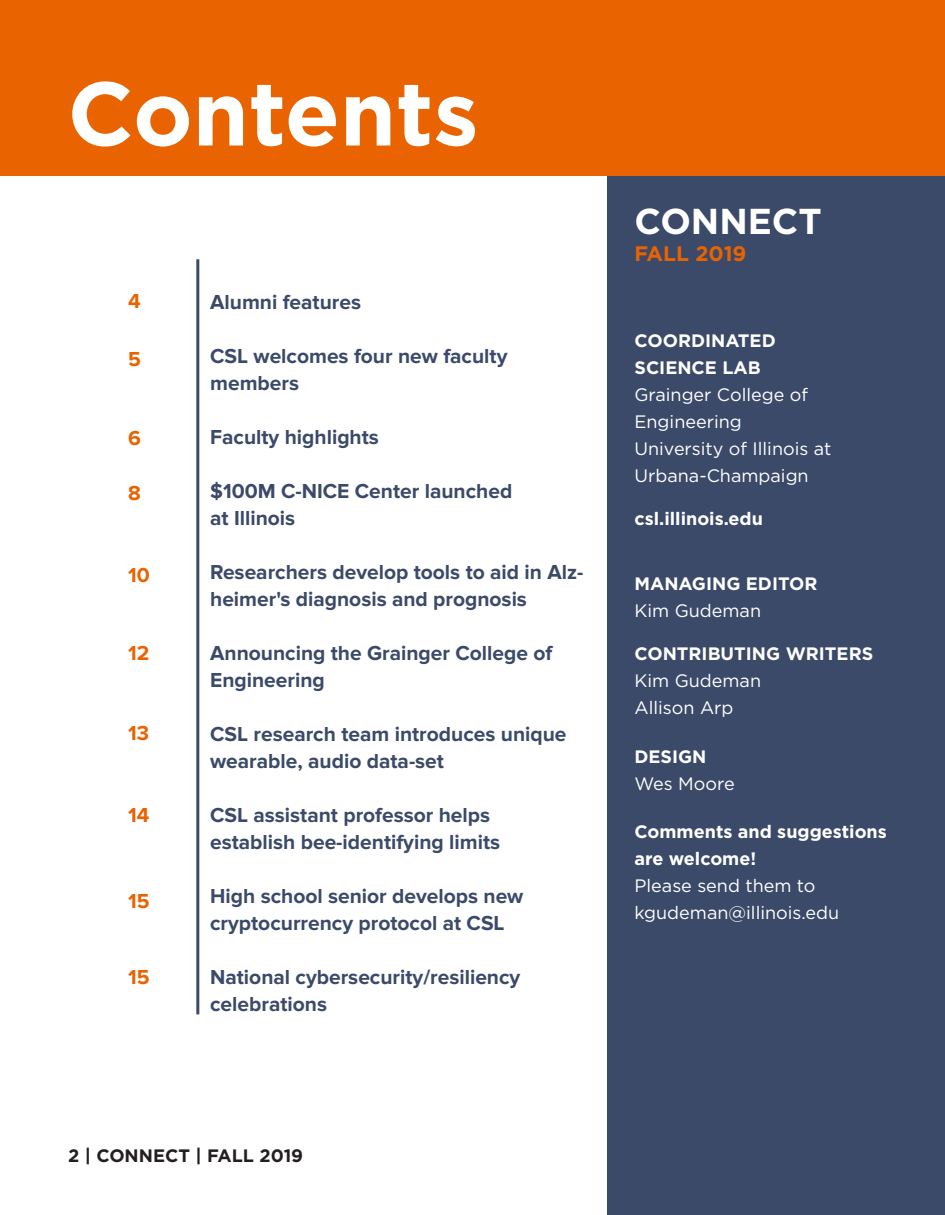
<style>
.page{position:relative;width:945px;height:1215px;background:#fff}
.page>*{position:absolute;margin:0;border:0;box-sizing:border-box;transform-origin:0 0}
.t1{font:700 90px "Gotham";color:#fff}
.t2{font:700 36px "Gotham";color:#fff}
.t3{font:700 21px/27px "Proxima Nova";color:#3b4a69}
.t4{font:700 21px "Proxima Nova";color:#e96300}
.t5{font:700 21px "Gotham";color:#e96300}
.t6{font:18px "Gotham";color:#fff}
.t7{font:700 18px "Gotham";color:#fff}
.t8{font:700 18px "Gotham";color:#231f20}
</style>
<div class="page">
<div style="left:608px;top:170px;width:337px;height:1045px;background:#3b4a69"></div>
<div style="left:0;top:0;width:945px;height:175px;background:#e96300"></div>
<hr style="left:196px;top:259px;width:3px;height:755px;background:#3b4a69">
<p class="t1" style="left:68px;top:54px;width:413px">Contents</p>
<p class="t4" style="left:128px;top:289px;width:14px">4</p>
<p class="t4" style="left:128px;top:347px;width:14px">5</p>
<p class="t4" style="left:128px;top:426px;width:14px">6</p>
<p class="t4" style="left:128px;top:481px;width:14px">8</p>
<p class="t4" style="left:128px;top:563px;width:23px">10</p>
<p class="t4" style="left:128px;top:641px;width:23px">12</p>
<p class="t4" style="left:128px;top:721px;width:22px">13</p>
<p class="t4" style="left:128px;top:803px;width:23px">14</p>
<p class="t4" style="left:128px;top:889px;width:23px">15</p>
<p class="t4" style="left:128px;top:965px;width:23px">15</p>
<p class="t3" style="left:210px;top:289px;width:152px">Alumni features</p>
<p class="t3" style="left:210px;top:343px;width:299px">CSL welcomes four new faculty</p>
<p class="t3" style="left:210px;top:370px;width:90px">members</p>
<p class="t3" style="left:210px;top:424px;width:170px">Faculty highlights</p>
<p class="t3" style="left:210px;top:478px;width:304px">$100M C-NICE Center launched</p>
<p class="t3" style="left:210px;top:505px;width:87px">at Illinois</p>
<p class="t3" style="left:210px;top:559px;width:375px">Researchers develop tools to aid in Alz&shy;heimer's diagnosis and prognosis</p>
<p class="t3" style="left:210px;top:640px;width:344px">Announcing the Grainger College of</p>
<p class="t3" style="left:210px;top:667px;width:116px">Engineering</p>
<p class="t3" style="left:210px;top:721px;width:358px">CSL research team introduces unique wearable, audio data-set</p>
<p class="t3" style="left:210px;top:802px;width:282px">CSL assistant professor helps</p>
<p class="t3" style="left:210px;top:829px;width:291px">establish bee-identifying limits</p>
<p class="t3" style="left:210px;top:883px;width:315px">High school senior develops new</p>
<p class="t3" style="left:210px;top:910px;width:296px">cryptocurrency protocol at CSL</p>
<p class="t3" style="left:210px;top:964px;width:312px">National cybersecurity/resiliency</p>
<p class="t3" style="left:210px;top:991px;width:118px">celebrations</p>
<p class="t2" style="left:634px;top:197px;width:189px">CONNECT</p>
<p class="t5" style="left:634px;top:239px;width:114px">FALL 2019</p>
<p class="t7" style="left:634px;top:329px;width:143px">COORDINATED</p>
<p class="t7" style="left:634px;top:356px;width:128px">SCIENCE LAB</p>
<p class="t6" style="left:634px;top:383px;width:175px">Grainger College of</p>
<p class="t6" style="left:634px;top:410px;width:109px">Engineering</p>
<p class="t6" style="left:634px;top:437px;width:198px">University of Illinois at</p>
<p class="t6" style="left:634px;top:464px;width:176px">Urbana-Champaign</p>
<p class="t7" style="left:634px;top:507px;width:130px">csl.illinois.edu</p>
<p class="t7" style="left:634px;top:572px;width:184px">MANAGING EDITOR</p>
<p class="t6" style="left:634px;top:599px;width:128px">Kim Gudeman</p>
<p class="t7" style="left:634px;top:642px;width:240px">CONTRIBUTING WRITERS</p>
<p class="t6" style="left:634px;top:669px;width:128px">Kim Gudeman</p>
<p class="t6" style="left:634px;top:696px;width:100px">Allison Arp</p>
<p class="t7" style="left:634px;top:745px;width:74px">DESIGN</p>
<p class="t6" style="left:634px;top:772px;width:102px">Wes Moore</p>
<p class="t7" style="left:634px;top:820px;width:254px">Comments and suggestions</p>
<p class="t7" style="left:634px;top:847px;width:123px">are welcome!</p>
<p class="t6" style="left:634px;top:875px;width:183px">Please send them to</p>
<p class="t6" style="left:634px;top:902px;width:206px">kgudeman@illinois.edu</p>
<p class="t8" style="left:68px;top:1144px;width:237px">2 | CONNECT | FALL 2019</p>
</div>
